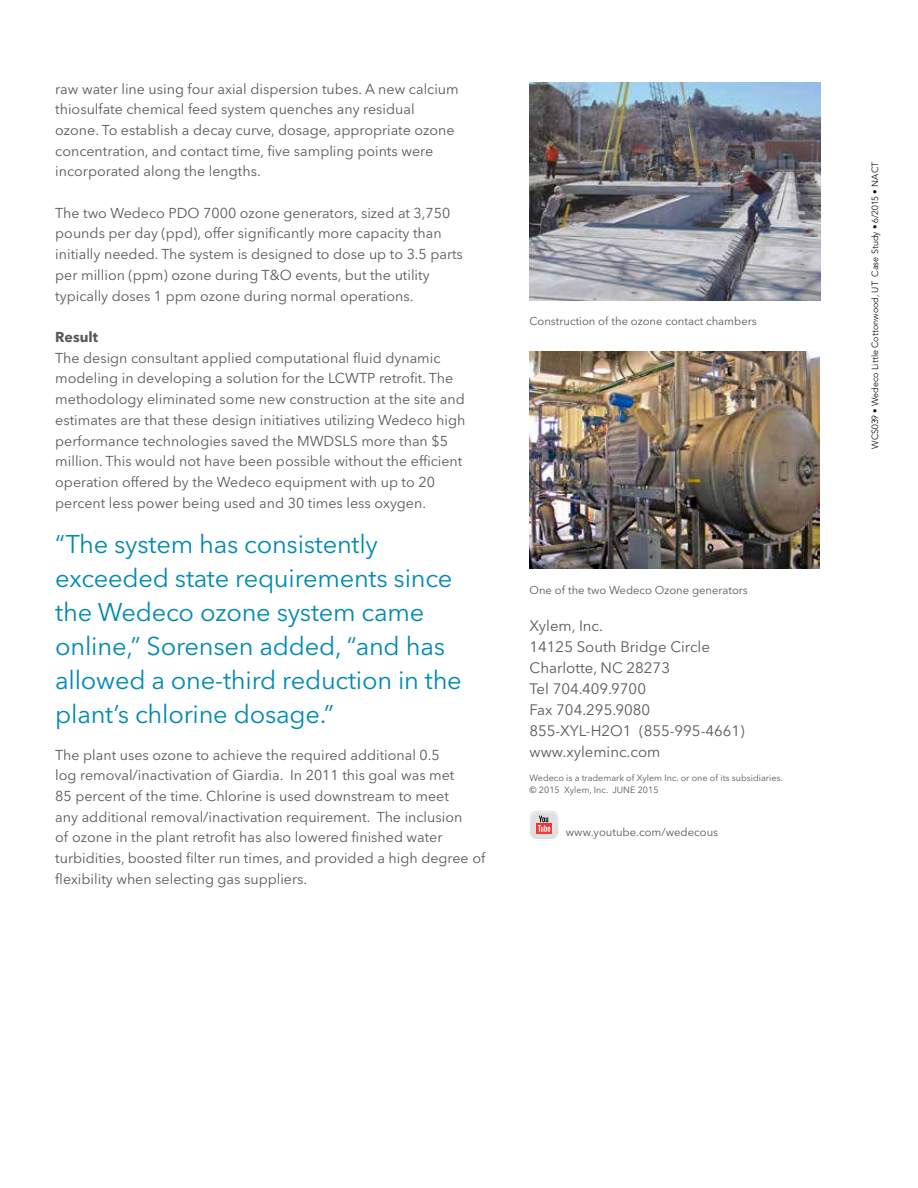
<style>
.page{position:relative;width:918px;height:1188px;background:#fff}
.page>*{position:absolute;margin:0;border:0;box-sizing:border-box;transform-origin:0 0}
.t1{font:25.5px/34px "Avenir Next LT Pro";letter-spacing:-.01em;color:#008ab1}
.t2{font:15px/21px "Avenir Next LT Pro";color:#58595b}
.t3{font:14.25px/20.7px "Avenir Next LT Pro";color:#58595b}
.t4{font:700 14.25px "Avenir Next LT Pro";color:#58595b}
.t5{font:11.25px "Avenir Next LT Pro";color:#58595b}
.t6{font:9px/12px "Avenir Next LT Pro";color:#58595b}
.t7{font:300 9px "Avenir LT Std";color:#000}
</style>
<div class="page">
<img style="left:530px;top:83px;width:290px;height:217px">
<img style="left:530px;top:351px;width:290px;height:218px">
<svg style="left:530px;top:811px;width:28px;height:28px"></svg>
<p class="t3" style="left:55px;top:78px;width:405px">raw water line using four axial dispersion tubes. A new calcium thiosulfate chemical feed system quenches any residual ozone. To establish a decay curve, dosage, appropriate ozone concentration, and contact time, five sampling points were incorporated along the lengths.</p>
<p class="t3" style="left:55px;top:202px;width:409px">The two Wedeco PDO 7000 ozone generators, sized at 3,750 pounds per day (ppd), offer significantly more capacity than initially needed. The system is designed to dose up to 3.5 parts per million (ppm) ozone during T&amp;O events, but the utility typically doses 1 ppm ozone during normal operations.</p>
<p class="t4" style="left:55px;top:328px;width:44px">Result</p>
<p class="t3" style="left:55px;top:347px;width:412px">The design consultant applied computational fluid dynamic modeling in developing a solution for the LCWTP retrofit. The methodology eliminated some new construction at the site and estimates are that these design initiatives utilizing Wedeco high performance technologies saved the MWDSLS more than $5 million. This would not have been possible without the efficient operation offered by the Wedeco equipment with up to 20 percent less power being used and 30 times less oxygen.</p>
<h1 class="t1" style="left:55px;top:527px;width:408px">“The system has consistently exceeded state requirements since the Wedeco ozone system came online,” Sorensen added, “and has allowed a one-third reduction in the plant’s chlorine dosage.”</h1>
<p class="t3" style="left:55px;top:744px;width:432px">The plant uses ozone to achieve the required additional 0.5<br>log removal/inactivation of Giardia. In 2011 this goal was met<br>85 percent of the time. Chlorine is used downstream to meet<br>any additional removal/inactivation requirement. The inclusion<br>of ozone in the plant retrofit has also lowered finished water turbidities, boosted filter run times, and provided a high degree of flexibility when selecting gas suppliers.</p>
<p class="t5" style="left:530px;top:315px;width:229px">Construction of the ozone contact chambers</p>
<p class="t5" style="left:530px;top:583px;width:220px">One of the two Wedeco Ozone generators</p>
<p class="t2" style="left:530px;top:615px;width:217px">Xylem, Inc.<br>14125 South Bridge Circle<br>Charlotte, NC 28273<br>Tel 704.409.9700<br>Fax 704.295.9080<br>855-XYL-H2O1 (855-995-4661) www.xyleminc.com</p>
<p class="t6" style="left:530px;top:772px;width:255px">Wedeco is a trademark of Xylem Inc. or one of its subsidiaries. © 2015 Xylem, Inc. JUNE 2015</p>
<p class="t5" style="left:566px;top:825px;width:154px">www.youtube.com/wedecous</p>
<p class="t7" style="left:870px;top:449px;width:288px;rotate:-90deg">WCS039 • Wedeco Little Cottonwood, UT Case Study • 6/2015 • NACT</p>
</div>
